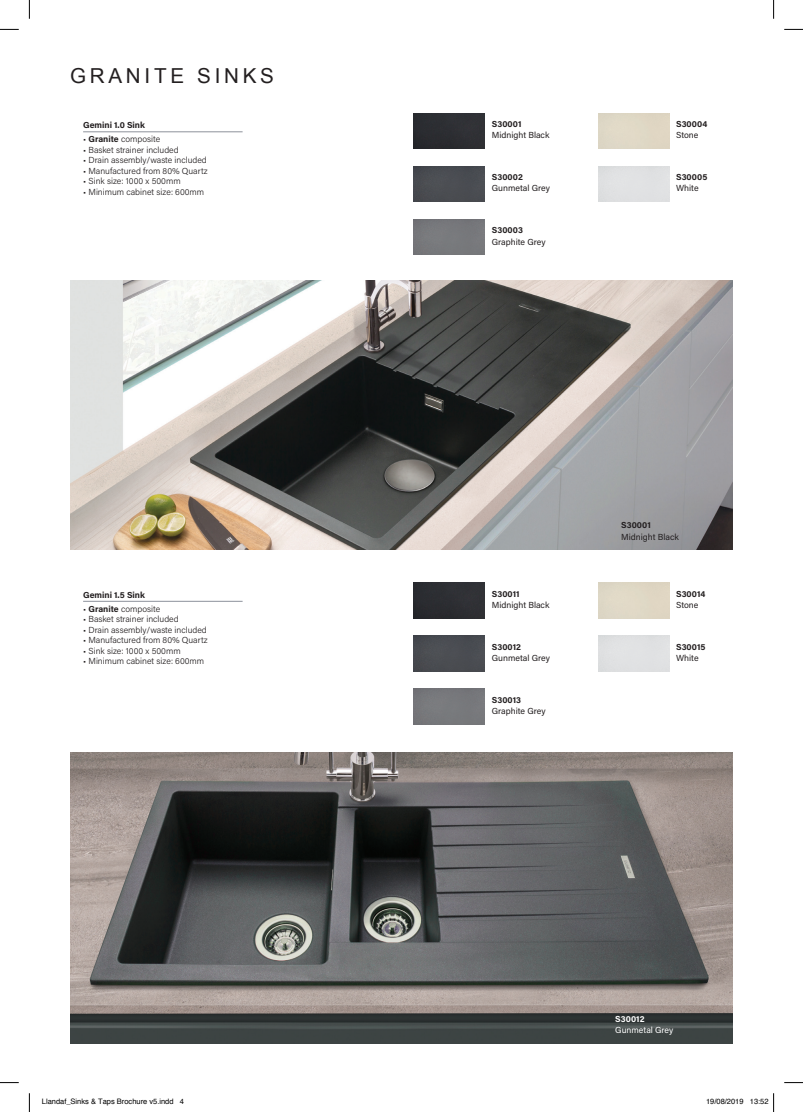
<style>
.page{position:relative;width:803px;height:1112px;background:#fff}
.page>*{position:absolute;margin:0;border:0;box-sizing:border-box;transform-origin:0 0}
.t1{font:20.62px "Arial";letter-spacing:.18em;color:#231f20}
.t2{font:300 8.75px "Acumin Pro";color:#231f20}
.t3{font:8.75px "Acumin Pro";color:#231f20}
.t4{font:700 8.75px "Acumin Pro";letter-spacing:.005em;color:#231f20}
.t5{font:8.75px "Acumin Pro";color:#fff}
.t6{font:700 8.75px "Acumin Pro";letter-spacing:.005em;color:#fff}
.t7{font:7.5px "Helvetica";color:#000}
.s1{font-weight:700}
</style>
<div class="page">
<img style="left:70px;top:752px;width:663px;height:291px">
<hr style="left:83px;top:131px;width:160px;height:1px;background:#8d929b">
<div style="left:414px;top:113px;width:71px;height:35px;background:#2d2e32"></div>
<div style="left:414px;top:166px;width:71px;height:36px;background:#4a4c51"></div>
<hr style="left:83px;top:601px;width:160px;height:1px;background:#8d929b">
<div style="left:414px;top:582px;width:71px;height:36px;background:#2d2e32"></div>
<div style="left:414px;top:635px;width:71px;height:36px;background:#4a4c51"></div>
<img style="left:70px;top:281px;width:663px;height:268px">
<svg style="left:0;top:29px;width:19px;height:1px"></svg>
<svg style="left:784px;top:29px;width:19px;height:1px"></svg>
<svg style="left:0;top:1082px;width:19px;height:1px"></svg>
<svg style="left:784px;top:1082px;width:19px;height:1px"></svg>
<svg style="left:29px;top:0;width:1px;height:19px"></svg>
<svg style="left:29px;top:1093px;width:1px;height:18px"></svg>
<svg style="left:773px;top:0;width:1px;height:19px"></svg>
<svg style="left:773px;top:1093px;width:1px;height:18px"></svg>
<h1 class="t1" style="left:70px;top:63px;width:205px">GRANITE SINKS</h1>
<p class="t4" style="left:83px;top:119px;width:63px">Gemini 1.0 Sink</p>
<p class="t2" style="left:83px;top:133px;width:79px">• <span class="s1">Granite</span> composite</p>
<p class="t2" style="left:83px;top:144px;width:97px">• Basket strainer included</p>
<p class="t2" style="left:83px;top:154px;width:125px">• Drain assembly/waste included</p>
<p class="t2" style="left:83px;top:165px;width:126px">• Manufactured from 80% Quartz</p>
<p class="t2" style="left:83px;top:175px;width:99px">• Sink size: 1000 x 500mm</p>
<p class="t2" style="left:83px;top:186px;width:123px">• Minimum cabinet size: 600mm</p>
<p class="t4" style="left:83px;top:588px;width:63px">Gemini 1.5 Sink</p>
<p class="t2" style="left:83px;top:602px;width:79px">• <span class="s1">Granite</span> composite</p>
<p class="t2" style="left:83px;top:613px;width:97px">• Basket strainer included</p>
<p class="t2" style="left:83px;top:623px;width:125px">• Drain assembly/waste included</p>
<p class="t2" style="left:83px;top:634px;width:126px">• Manufactured from 80% Quartz</p>
<p class="t2" style="left:83px;top:644px;width:99px">• Sink size: 1000 x 500mm</p>
<p class="t2" style="left:83px;top:655px;width:123px">• Minimum cabinet size: 600mm</p>
<p class="t4" style="left:492px;top:118px;width:31px">S30001</p>
<p class="t3" style="left:492px;top:129px;width:59px">Midnight Black</p>
<p class="t4" style="left:492px;top:171px;width:33px">S30002</p>
<p class="t3" style="left:492px;top:182px;width:60px">Gunmetal Grey</p>
<p class="t4" style="left:492px;top:224px;width:33px">S30003</p>
<p class="t3" style="left:492px;top:235px;width:55px">Graphite Grey</p>
<p class="t4" style="left:676px;top:118px;width:33px">S30004</p>
<p class="t3" style="left:676px;top:129px;width:24px">Stone</p>
<p class="t4" style="left:676px;top:171px;width:33px">S30005</p>
<p class="t3" style="left:676px;top:182px;width:24px">White</p>
<p class="t4" style="left:492px;top:587px;width:29px">S30011</p>
<p class="t3" style="left:492px;top:598px;width:59px">Midnight Black</p>
<p class="t4" style="left:492px;top:640px;width:31px">S30012</p>
<p class="t3" style="left:492px;top:651px;width:60px">Gunmetal Grey</p>
<p class="t4" style="left:492px;top:693px;width:31px">S30013</p>
<p class="t3" style="left:492px;top:705px;width:55px">Graphite Grey</p>
<p class="t4" style="left:621px;top:519px;width:31px">S30001</p>
<p class="t3" style="left:621px;top:530px;width:59px">Midnight Black</p>
<p class="t4" style="left:676px;top:587px;width:31px">S30014</p>
<p class="t3" style="left:676px;top:598px;width:24px">Stone</p>
<p class="t4" style="left:676px;top:640px;width:31px">S30015</p>
<p class="t3" style="left:676px;top:651px;width:24px">White</p>
<p class="t6" style="left:615px;top:1012px;width:31px">S30012</p>
<p class="t5" style="left:615px;top:1023px;width:60px">Gunmetal Grey</p>
<p class="t7" style="left:42px;top:1095px;width:144px">Llandaf_Sinks &amp; Taps Brochure v5.indd 4</p>
<p class="t7" style="left:706px;top:1095px;width:64px">19/08/2019 13:52</p>
</div>
